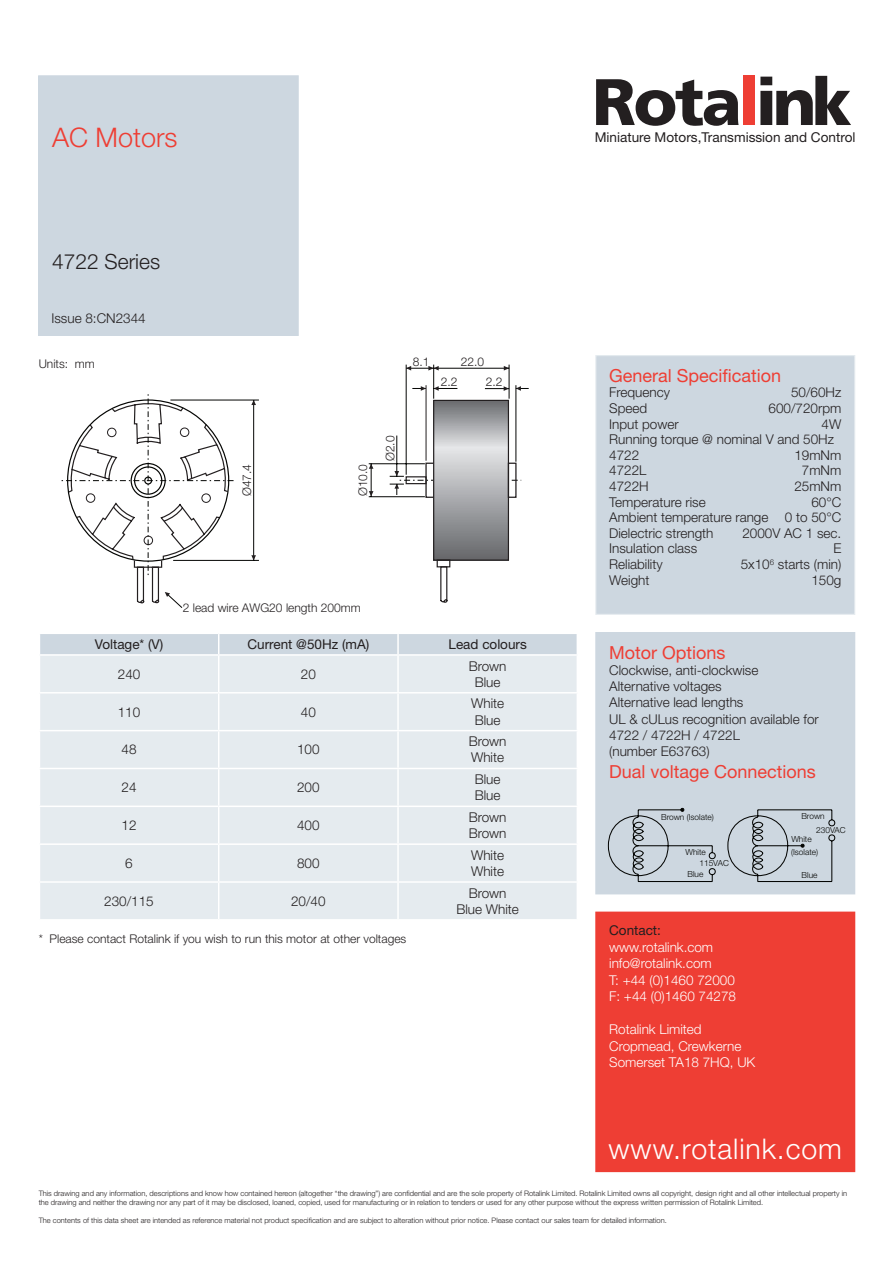
<style>
.page{position:relative;width:893px;height:1263px;background:#fff}
.page>*{position:absolute;margin:0;border:0;box-sizing:border-box;transform-origin:0 0}
.t1{font:300 28.5px "Helvetica Neue LT Pro";letter-spacing:.03em;color:#fff}
.t2{font:300 27px "Helvetica Neue LT Pro";color:#ee3e34}
.t3{font:300 21px "Helvetica Neue LT Pro";color:#231f20}
.t4{font:18px "Helvetica Neue LT Pro";color:#ee3e34}
.t5{font:13.65px "Helvetica Neue LT Pro";color:#231f20}
.t6{font:300 13.5px/16.2px "Helvetica Neue LT Pro";color:#231f20}
.t7{font:300 13.5px/16.5px "Helvetica Neue LT Pro";color:#fff}
.t8{font:13.5px "Helvetica Neue LT Pro";color:#231f20}
.t9{font:300 12px "Helvetica Neue LT Pro";color:#231f20}
.t10{font:300 8.25px/12.8px "Helvetica Neue LT Pro";color:#040503}
.t11{font:300 7.5px/9px "Helvetica Neue LT Pro";color:#231f20}
</style>
<div class="page">
<svg style="left:596px;top:79px;width:143px;height:47px"></svg>
<div style="left:743px;top:76px;width:12px;height:49px;background:#ee3e34"></div>
<svg style="left:760px;top:76px;width:91px;height:49px"></svg>
<div style="left:596px;top:912px;width:259px;height:259px;background:#ee3e34"></div>
<div style="left:595px;top:911px;width:260px;height:261px;border:1px solid #ee3e34"></div>
<div style="left:596px;top:632px;width:259px;height:262px;background:#cdd7e0"></div>
<div style="left:595px;top:632px;width:260px;height:262px;border:1px solid #cdd7e0"></div>
<div style="left:39px;top:76px;width:259px;height:259px;background:#cdd7e0"></div>
<div style="left:38px;top:75px;width:261px;height:261px;border:1px solid #cdd7e0"></div>
<div style="left:596px;top:356px;width:259px;height:258px;background:#cdd7e0"></div>
<div style="left:595px;top:355px;width:260px;height:260px;border:1px solid #e5ebef"></div>
<div style="left:40px;top:656px;width:537px;height:263px;background:#e5ebef"></div>
<div style="left:40px;top:634px;width:537px;height:20px;background:#cdd7e0"></div>
<hr style="left:218px;top:656px;width:1px;height:36px;background:#fff">
<hr style="left:397px;top:656px;width:2px;height:36px;background:#fff">
<hr style="left:218px;top:693px;width:1px;height:37px;background:#fff">
<hr style="left:397px;top:693px;width:2px;height:37px;background:#fff">
<hr style="left:218px;top:731px;width:1px;height:37px;background:#fff">
<hr style="left:397px;top:731px;width:2px;height:37px;background:#fff">
<hr style="left:218px;top:769px;width:1px;height:36px;background:#fff">
<hr style="left:397px;top:769px;width:2px;height:36px;background:#fff">
<hr style="left:218px;top:807px;width:1px;height:36px;background:#fff">
<hr style="left:397px;top:807px;width:2px;height:36px;background:#fff">
<hr style="left:218px;top:845px;width:1px;height:36px;background:#fff">
<hr style="left:397px;top:845px;width:2px;height:36px;background:#fff">
<hr style="left:218px;top:883px;width:1px;height:36px;background:#fff">
<hr style="left:397px;top:883px;width:2px;height:36px;background:#fff">
<hr style="left:39px;top:692px;width:180px;height:1px;background:#fff">
<hr style="left:219px;top:692px;width:179px;height:1px;background:#fff">
<hr style="left:398px;top:692px;width:180px;height:1px;background:#fff">
<hr style="left:39px;top:730px;width:180px;height:1px;background:#fff">
<hr style="left:219px;top:730px;width:179px;height:1px;background:#fff">
<hr style="left:398px;top:730px;width:180px;height:1px;background:#fff">
<hr style="left:39px;top:768px;width:180px;height:1px;background:#fff">
<hr style="left:219px;top:768px;width:179px;height:1px;background:#fff">
<hr style="left:398px;top:768px;width:180px;height:1px;background:#fff">
<hr style="left:39px;top:805px;width:180px;height:2px;background:#fff">
<hr style="left:219px;top:805px;width:179px;height:2px;background:#fff">
<hr style="left:398px;top:805px;width:180px;height:2px;background:#fff">
<hr style="left:39px;top:843px;width:180px;height:2px;background:#fff">
<hr style="left:219px;top:843px;width:179px;height:2px;background:#fff">
<hr style="left:398px;top:843px;width:180px;height:2px;background:#fff">
<hr style="left:39px;top:881px;width:180px;height:2px;background:#fff">
<hr style="left:219px;top:881px;width:179px;height:2px;background:#fff">
<hr style="left:398px;top:881px;width:180px;height:2px;background:#fff">
<svg style="left:607px;top:807px;width:229px;height:76px"></svg>
<hr style="left:406px;top:365px;width:1px;height:110px;background:#040503">
<hr style="left:433px;top:365px;width:1px;height:34px;background:#040503">
<hr style="left:509px;top:365px;width:1px;height:34px;background:#040503">
<hr style="left:516px;top:385px;width:1px;height:77px;background:#040503">
<hr style="left:434px;top:368px;width:75px;height:1px;background:#040503">
<hr style="left:426px;top:385px;width:1px;height:76px;background:#231f20">
<svg style="left:62px;top:386px;width:467px;height:222px"></svg>
<svg style="left:406px;top:366px;width:33px;height:4px"></svg>
<svg style="left:504px;top:366px;width:5px;height:4px"></svg>
<h2 class="t2" style="left:52px;top:121px;width:127px">AC Motors</h2>
<h3 class="t3" style="left:52px;top:249px;width:110px">4722 Series</h3>
<h3 class="t6" style="left:51px;top:309px;width:96px">Issue 8:CN2344</h3>
<h3 class="t9" style="left:39px;top:357px;width:58px">Units: mm</h3>
<h3 class="t9" style="left:239px;top:496px;width:34px;rotate:-90deg">Ø47.4</h3>
<h3 class="t9" style="left:413px;top:354px;width:18px">8.1</h3>
<h3 class="t9" style="left:461px;top:354px;width:25px">22.0</h3>
<h3 class="t9" style="left:441px;top:375px;width:18px">2.2</h3>
<h3 class="t9" style="left:486px;top:375px;width:18px">2.2</h3>
<h3 class="t9" style="left:356px;top:496px;width:34px;rotate:-90deg">Ø10.0</h3>
<h3 class="t9" style="left:383px;top:461px;width:27px;rotate:-90deg">Ø2.0</h3>
<h3 class="t9" style="left:183px;top:600px;width:180px">2 lead wire AWG20 length 200mm</h3>
<h3 class="t8" style="left:95px;top:636px;width:70px">Voltage* (V)</h3>
<h3 class="t8" style="left:247px;top:636px;width:123px">Current @50Hz (mA)</h3>
<h3 class="t8" style="left:449px;top:636px;width:80px">Lead colours</h3>
<h3 class="t6" style="left:118px;top:665px;width:24px">240</h3>
<h3 class="t6" style="left:301px;top:665px;width:17px">20</h3>
<h3 class="t6" style="left:469px;top:657px;width:39px;text-align:center">Brown<br>Blue</h3>
<h3 class="t6" style="left:118px;top:703px;width:24px">110</h3>
<h3 class="t6" style="left:301px;top:703px;width:17px">40</h3>
<h3 class="t6" style="left:471px;top:695px;width:34px">White<br>Blue</h3>
<h3 class="t6" style="left:122px;top:741px;width:17px">48</h3>
<h3 class="t6" style="left:297px;top:741px;width:24px">100</h3>
<h3 class="t6" style="left:469px;top:733px;width:39px">Brown<br>White</h3>
<h3 class="t6" style="left:122px;top:779px;width:17px">24</h3>
<h3 class="t6" style="left:297px;top:779px;width:24px">200</h3>
<h3 class="t6" style="left:475px;top:771px;width:27px">Blue<br>Blue</h3>
<h3 class="t6" style="left:122px;top:817px;width:17px">12</h3>
<h3 class="t6" style="left:297px;top:817px;width:24px">400</h3>
<h3 class="t6" style="left:469px;top:809px;width:39px">Brown<br>Brown</h3>
<h3 class="t6" style="left:125px;top:855px;width:9px">6</h3>
<h3 class="t6" style="left:297px;top:855px;width:24px">800</h3>
<h3 class="t6" style="left:471px;top:847px;width:34px">White<br>White</h3>
<h3 class="t6" style="left:104px;top:892px;width:51px">230/115</h3>
<h3 class="t6" style="left:291px;top:892px;width:36px">20/40</h3>
<h3 class="t6" style="left:456px;top:884px;width:64px;text-align:center">Brown<br>Blue White</h3>
<h3 class="t9" style="left:39px;top:932px;width:369px">* Please contact Rotalink if you wish to run this motor at other voltages</h3>
<h3 class="t5" style="left:595px;top:129px;width:262px">Miniature Motors,Transmission and Control</h3>
<h3 class="t4" style="left:609px;top:365px;width:173px">General Specification</h3>
<h3 class="t6" style="left:609px;top:384px;width:62px">Frequency</h3>
<h3 class="t6" style="left:791px;top:384px;width:52px">50/60Hz</h3>
<h3 class="t6" style="left:609px;top:400px;width:40px">Speed</h3>
<h3 class="t6" style="left:769px;top:400px;width:74px">600/720rpm</h3>
<h3 class="t6" style="left:609px;top:415px;width:71px">Input power</h3>
<h3 class="t6" style="left:609px;top:416px;width:234px;line-height:15.6px;text-indent:212px">4W<br>Running torque @ nominal V and 50Hz<br>4722</h3>
<h3 class="t6" style="left:794px;top:447px;width:49px">19mNm</h3>
<h3 class="t6" style="left:609px;top:462px;width:39px">4722L</h3>
<h3 class="t6" style="left:802px;top:462px;width:41px">7mNm</h3>
<h3 class="t6" style="left:609px;top:478px;width:41px">4722H</h3>
<h3 class="t6" style="left:794px;top:478px;width:49px">25mNm</h3>
<h3 class="t6" style="left:609px;top:493px;width:98px">Temperature rise</h3>
<h3 class="t6" style="left:609px;top:494px;width:234px;line-height:15.6px;text-align:justify;text-indent:202px">60°C Ambient temperature range 0 to 50°C Dielectric strength</h3>
<h3 class="t6" style="left:742px;top:525px;width:101px">2000V AC 1 sec.</h3>
<h3 class="t6" style="left:609px;top:540px;width:89px">Insulation class</h3>
<h3 class="t6" style="left:833px;top:540px;width:10px">E</h3>
<h3 class="t6" style="left:609px;top:556px;width:55px">Reliability</h3>
<h3 class="t6" style="left:741px;top:556px;width:102px">5x10<sup>6</sup> starts (min)</h3>
<h3 class="t6" style="left:609px;top:571px;width:42px">Weight</h3>
<h3 class="t6" style="left:811px;top:571px;width:32px">150g</h3>
<h3 class="t4" style="left:609px;top:642px;width:118px">Motor Options</h3>
<h3 class="t6" style="left:609px;top:662px;width:211px">Clockwise, anti-clockwise<br>Alternative voltages<br>Alternative lead lengths<br>UL &amp; cULus recognition available for<br>4722 / 4722H / 4722L<br>(number E63763)</h3>
<h3 class="t4" style="left:609px;top:760px;width:208px">Dual voltage Connections</h3>
<p class="t10" style="left:661px;top:810px;width:54px">Brown (Isolate)</p>
<p class="t10" style="left:686px;top:845px;width:22px">White</p>
<p class="t10" style="left:699px;top:857px;width:31px">115VAC</p>
<p class="t10" style="left:687px;top:867px;width:17px">Blue</p>
<h3 class="t8" style="left:609px;top:922px;width:53px">Contact:</h3>
<h3 class="t7" style="left:609px;top:938px;width:128px">www.rotalink.com info@rotalink.com<br>T: +44 (0)1460 72000<br>F: +44 (0)1460 74278</h3>
<h3 class="t7" style="left:609px;top:1021px;width:148px">Rotalink Limited<br>Cropmead, Crewkerne<br>Somerset TA18 7HQ, UK</h3>
<p class="t10" style="left:801px;top:809px;width:25px">Brown</p>
<p class="t10" style="left:791px;top:832px;width:29px">White (Isolate)</p>
<p class="t10" style="left:802px;top:869px;width:17px">Blue</p>
<p class="t10" style="left:816px;top:823px;width:31px">230VAC</p>
<h1 class="t1" style="left:609px;top:1131px;width:235px">www.rotalink.com</h1>
<p class="t11" style="left:39px;top:1189px;width:810px">This drawing and any information, descriptions and know how contained hereon (altogether “the drawing”) are confidential and are the sole property of Rotalink Limited. Rotalink Limited owns all copyright, design right and all other intellectual property in the drawing and neither the drawing nor any part of it may be disclosed, loaned, copied, used for manufacturing or in relation to tenders or used for any other purpose without the express written permission of Rotalink Limited.</p>
<p class="t11" style="left:39px;top:1216px;width:630px">The contents of this data sheet are intended as reference material not product specification and are subject to alteration without prior notice. Please contact our sales team for detailed information.</p>
</div>
